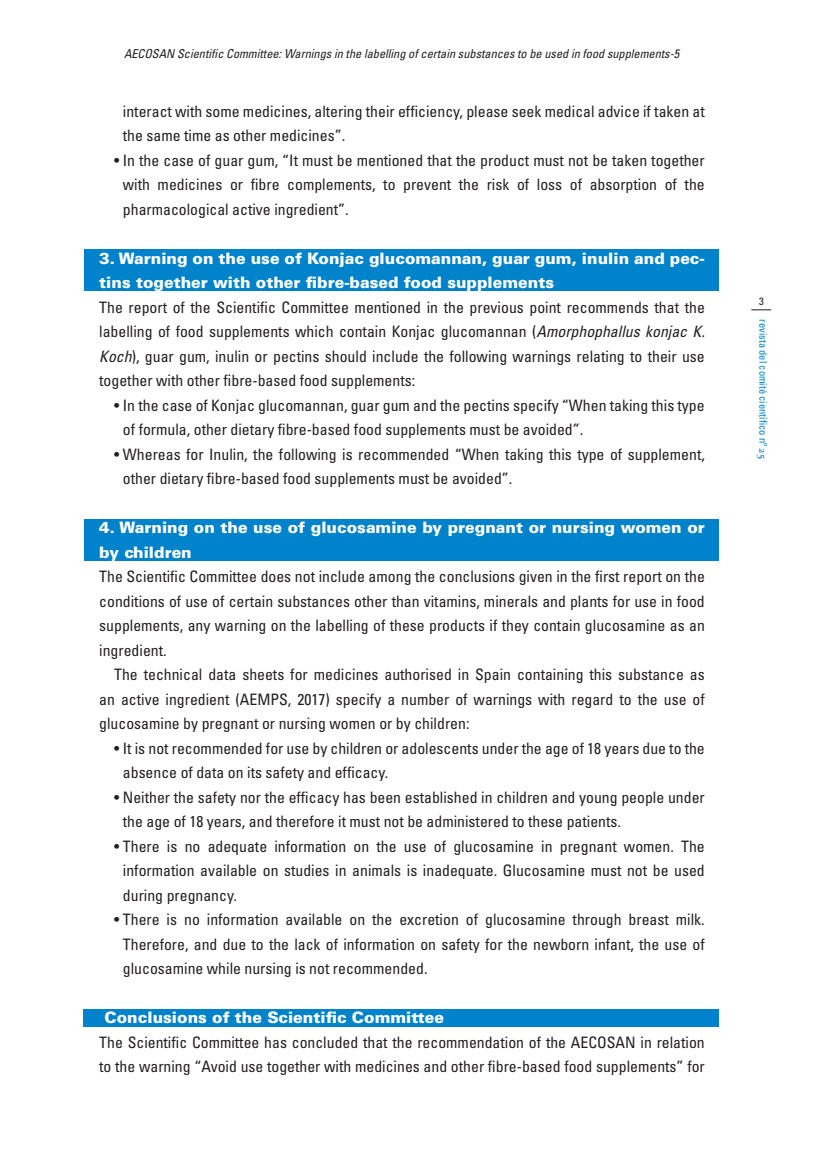
<style>
.page{position:relative;width:819px;height:1166px;background:#fff}
.page>*{position:absolute;margin:0;border:0;box-sizing:border-box;transform-origin:0 0}
.Texto_sangrado{font:condensed 15.75px/24.5px "Univers LT Std";color:#231f20}
.Texto{font:condensed 15.75px/24.5px "Univers LT Std";color:#231f20;text-align:justify}
.Titular_banda{font:900 15.75px/24.5px "Univers LT Std";color:#fff}
.t1{font:italic condensed 12.25px "Univers LT Std";color:#231f20}
.t2{font:condensed 10.5px "Univers LT Std";color:#0083ca}
.t3{font:condensed 10.5px "Univers LT Std";color:#231f20}
.s1{font-style:italic}
.s2{font-family:"Celeste";font-weight:700;font-stretch:normal}
</style>
<div class="page">
<svg style="left:751px;top:309px;width:20px;height:1px"></svg>
<div style="left:84px;top:1009px;width:635px;height:17px;background:#0083ca"></div>
<div style="left:84px;top:249px;width:635px;height:41px;background:#0083ca"></div>
<div style="left:84px;top:519px;width:635px;height:42px;background:#0083ca"></div>
<p class="t1" style="left:124px;top:46px;width:556px">AECOSAN Scientific Committee: Warnings in the labelling of certain substances to be used in food supplements-5</p>
<p class="Texto_sangrado" style="left:123px;top:99px;width:583px">interact with some medicines, altering their efficiency, please seek medical advice if taken at the same time as other medicines”.</p>
<p class="Texto_sangrado" style="left:123px;top:148px;width:583px;text-align:justify;text-indent:-9px">• In the case of guar gum, “It must be mentioned that the product must not be taken together with medicines or fibre complements, to prevent the risk of loss of absorption of the pharmacological active ingredient”.</p>
<p class="Titular_banda" style="left:99px;top:246px;width:607px">3. Warning on the use of Konjac glucomannan, guar gum, inulin and pec&shy;tins together with other fibre-based food supplements</p>
<p class="Texto" style="left:99px;top:295px;width:607px">The report of the Scientific Committee mentioned in the previous point recommends that the labelling of food supplements which contain Konjac glucomannan (<span class="s1">Amorphophallus konjac K.<br>Koch</span>), guar gum, inulin or pectins should include the following warnings relating to their use together with other fibre-based food supplements:</p>
<p class="Texto_sangrado" style="left:123px;top:393px;width:583px;text-indent:-9px">• In the case of Konjac glucomannan, guar gum and the pectins specify “When taking this type of formula, other dietary fibre-based food supplements must be avoided”.</p>
<p class="Texto_sangrado" style="left:123px;top:442px;width:583px;text-indent:-9px">• Whereas for Inulin, the following is recommended “When taking this type of supplement, other dietary fibre-based food supplements must be avoided”.</p>
<p class="Titular_banda" style="left:99px;top:515px;width:607px">4. Warning on the use of glucosamine by pregnant or nursing women or by children</p>
<p class="Texto" style="left:99px;top:564px;width:607px">The Scientific Committee does not include among the conclusions given in the first report on the conditions of use of certain substances other than vitamins, minerals and plants for use in food supplements, any warning on the labelling of these products if they contain glucosamine as an ingredient.</p>
<p class="Texto_sangrado" style="left:99px;top:662px;width:607px;text-align:justify;text-indent:15px">The technical data sheets for medicines authorised in Spain containing this substance as an active ingredient (AEMPS, 2017) specify a number of warnings with regard to the use of glucosamine by pregnant or nursing women or by children:</p>
<p class="Texto_sangrado" style="left:123px;top:736px;width:583px;text-indent:-9px">• It is not recommended for use by children or adolescents under the age of 18 years due to the absence of data on its safety and efficacy.</p>
<p class="Texto_sangrado" style="left:123px;top:785px;width:583px;text-indent:-9px">• Neither the safety nor the efficacy has been established in children and young people under the age of 18 years, and therefore it must not be administered to these patients.</p>
<p class="Texto_sangrado" style="left:123px;top:834px;width:583px;text-align:justify;text-indent:-9px">• There is no adequate information on the use of glucosamine in pregnant women. The information available on studies in animals is inadequate. Glucosamine must not be used during pregnancy.</p>
<p class="Texto_sangrado" style="left:123px;top:907px;width:583px;text-align:justify;text-indent:-9px">• There is no information available on the excretion of glucosamine through breast milk.<br>Therefore, and due to the lack of information on safety for the newborn infant, the use of glucosamine while nursing is not recommended.</p>
<p class="Titular_banda" style="left:104px;top:1005px;width:341px">Conclusions of the Scientific Committee</p>
<p class="Texto" style="left:99px;top:1030px;width:607px">The Scientific Committee has concluded that the recommendation of the AECOSAN in relation to the warning “Avoid use together with medicines and other fibre-based food supplements” for</p>
<p class="t3" style="left:759px;top:295px;width:6px">3</p>
<p class="t2" style="left:770px;top:319px;width:141px;rotate:90deg">revista del comité científico nº <span class="s2">25</span></p>
</div>
